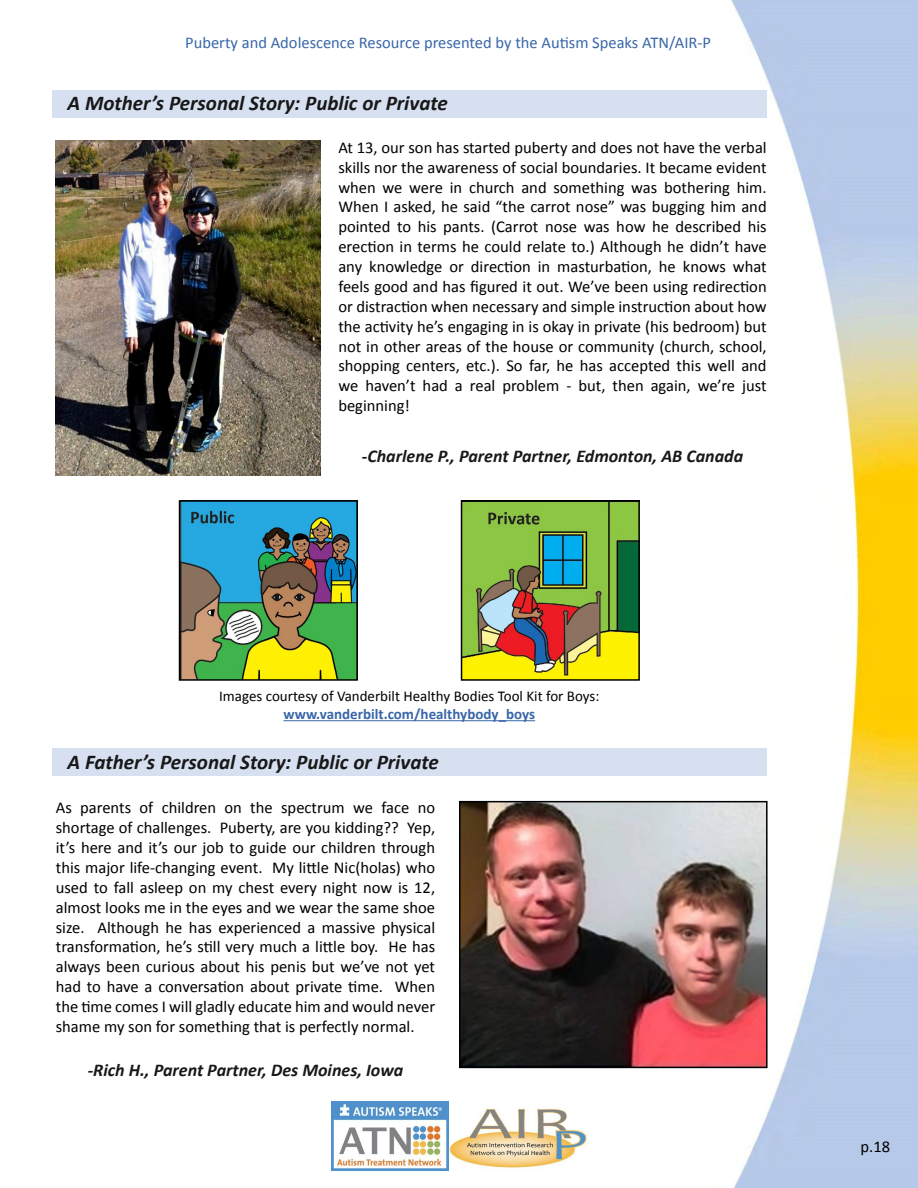
<style>
.page{position:relative;width:918px;height:1188px;background:#fff}
.page>*{position:absolute;margin:0;border:0;box-sizing:border-box;transform-origin:0 0}
.Paragraph_Style2{font:italic 700 21px "Calibri";color:#181818}
.Paragraph_Style2-2{font:italic 700 18px "Calibri";color:#181818}
.Paragraph_Style16{font:16.5px/19.8px "Calibri";color:#000;text-align:justify}
.t1{font:16.5px "Calibri";color:#3966a9}
.Paragraph_Style1{font:16.5px "Calibri";color:#000}
.Paragraph_Style16-2{font:15px/18px "Calibri";color:#000;text-align:center}
.s1{font-weight:700;color:#3966a9}
</style>
<div class="page">
<img style="left:52px;top:0;width:866px;height:1188px">
<img style="left:331px;top:1101px;width:257px;height:69px">
<div style="left:52px;top:90px;width:715px;height:27px;background:#d6e0f0"></div>
<div style="left:52px;top:749px;width:715px;height:27px;background:#d6e0f0"></div>
<img style="left:56px;top:140px;width:264px;height:335px">
<img style="left:462px;top:804px;width:303px;height:261px">
<div style="left:459px;top:801px;width:309px;height:267px;border:2px solid #000"></div>
<hr style="left:283px;top:720px;width:252px;height:1px;background:#3966a9">
<img style="left:182px;top:503px;width:173px;height:175px">
<div style="left:179px;top:500px;width:179px;height:181px;border:2px solid #000"></div>
<img style="left:464px;top:503px;width:173px;height:175px">
<div style="left:461px;top:500px;width:179px;height:181px;border:2px solid #000"></div>
<p class="t1" style="left:185px;top:32px;width:527px">Puberty and Adolescence Resource presented by the Autism Speaks ATN/AIR-P</p>
<p class="Paragraph_Style2" style="left:68px;top:90px;width:382px">A Mother’s Personal Story: Public or Private</p>
<p class="Paragraph_Style16" style="left:338px;top:138px;width:430px">At 13, our son has started puberty and does not have the verbal skills nor the awareness of social boundaries. It became evident when we were in church and something was bothering him.<br>When I asked, he said “the carrot nose” was bugging him and pointed to his pants. (Carrot nose was how he described his erection in terms he could relate to.) Although he didn’t have any knowledge or direction in masturbation, he knows what feels good and has figured it out. We’ve been using redirection or distraction when necessary and simple instruction about how the activity he’s engaging in is okay in private (his bedroom) but not in other areas of the house or community (church, school, shopping centers, etc.). So far, he has accepted this well and we haven’t had a real problem - but, then again, we’re just beginning!</p>
<p class="Paragraph_Style2-2" style="left:362px;top:444px;width:383px">-Charlene P., Parent Partner, Edmonton, AB Canada</p>
<p class="Paragraph_Style16-2" style="left:219px;top:687px;width:382px">Images courtesy of Vanderbilt Healthy Bodies Tool Kit for Boys: <span class="s1">www.vanderbilt.com/healthybody_boys</span></p>
<p class="Paragraph_Style2" style="left:68px;top:749px;width:373px">A Father’s Personal Story: Public or Private</p>
<p class="Paragraph_Style16" style="left:56px;top:798px;width:381px">As parents of children on the spectrum we face no shortage of challenges. Puberty, are you kidding?? Yep, it’s here and it’s our job to guide our children through this major life-changing event. My little Nic(holas) who used to fall asleep on my chest every night now is 12, almost looks me in the eyes and we wear the same shoe size. Although he has experienced a massive physical transformation, he’s still very much a little boy. He has always been curious about his penis but we’ve not yet had to have a conversation about private time. When the time comes I will gladly educate him and would never shame my son for something that is perfectly normal.</p>
<p class="Paragraph_Style2-2" style="left:88px;top:1059px;width:317px">-Rich H., Parent Partner, Des Moines, Iowa</p>
<p class="Paragraph_Style1" style="left:861px;top:1136px;width:31px">p.18</p>
</div>
